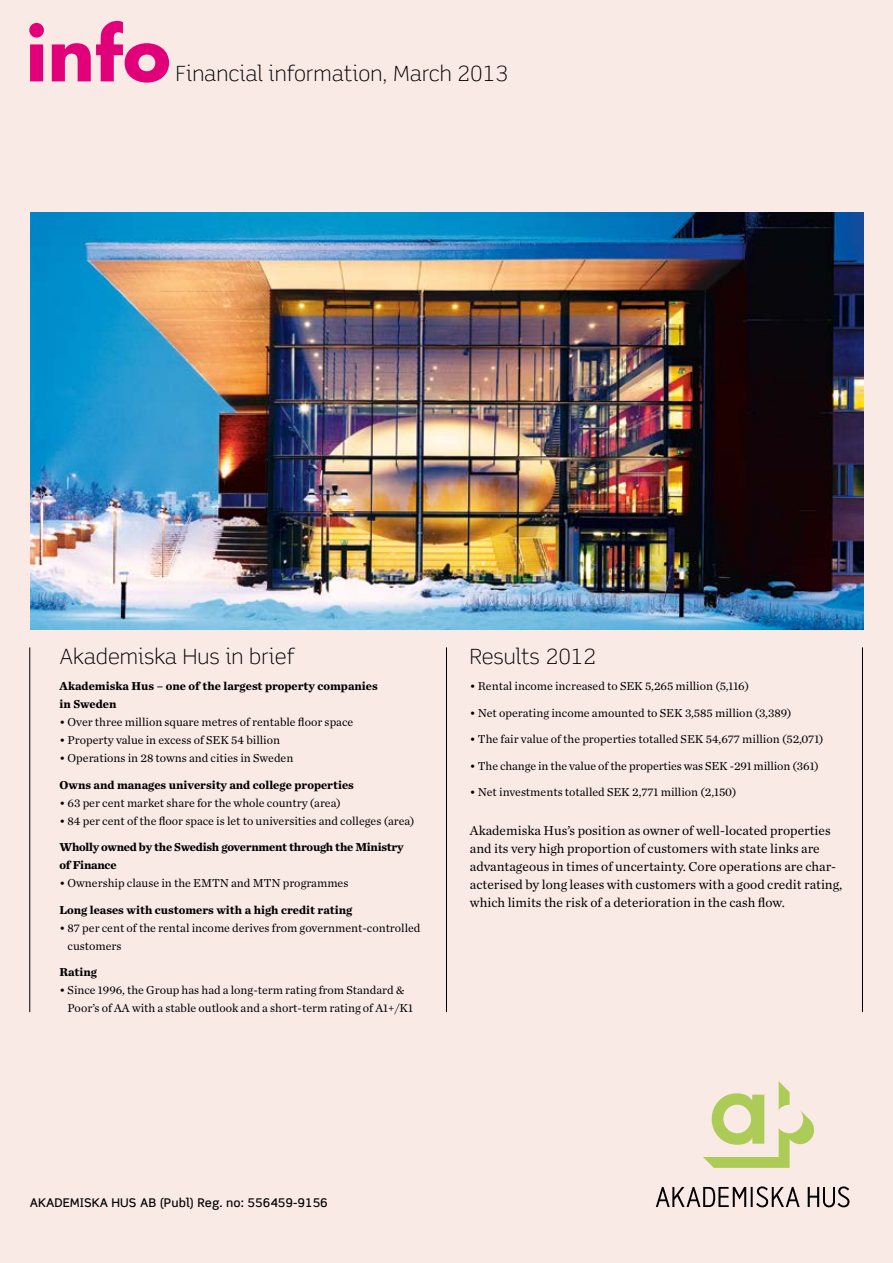
<style>
.page{position:relative;width:893px;height:1263px;background:#f9eae6}
.page>*{position:absolute;margin:0;border:0;box-sizing:border-box;transform-origin:0 0}
.t1{font:700 72px "Futura Std";color:#e2007a}
.t2{font:21px "Scene AH Light";color:#000}
.t3{font:13.5px/18px "Chronicle Text G1";color:#000}
.t4{font:12px/18px "Chronicle Text G1";color:#000}
.t5{font:700 12px/18px "Chronicle Text G1";color:#000}
.t6{font:700 12px/18px "Chronicle Text G1";letter-spacing:-.02em;color:#000}
.t7{font:12px "Scene AH Medium";color:#000}
</style>
<div class="page">
<svg style="left:703px;top:1081px;width:111px;height:87px"></svg>
<svg style="left:808px;top:1186px;width:41px;height:21px"></svg>
<svg style="left:656px;top:1186px;width:144px;height:21px"></svg>
<img style="left:30px;top:213px;width:833px;height:416px">
<hr style="left:29px;top:647px;width:1px;height:365px;background:#000">
<hr style="left:446px;top:647px;width:1px;height:365px;background:#000">
<hr style="left:862px;top:647px;width:1px;height:365px;background:#000">
<h1 class="t1" style="left:26px;top:6px;width:146px">info</h1>
<h2 class="t2" style="left:176px;top:61px;width:334px">Financial information, March 2013</h2>
<h2 class="t2" style="left:60px;top:643px;width:237px">Akademiska Hus in brief</h2>
<p class="t5" style="left:60px;top:676px;width:320px">Akademiska Hus – one of the largest property companies in Sweden</p>
<p class="t4" style="left:60px;top:712px;width:295px">• Over three million square metres of rentable floor space</p>
<p class="t4" style="left:60px;top:730px;width:222px">• Property value in excess of SEK 54 billion</p>
<p class="t4" style="left:60px;top:748px;width:235px">• Operations in 28 towns and cities in Sweden</p>
<p class="t5" style="left:60px;top:775px;width:296px">Owns and manages university and college properties</p>
<p class="t4" style="left:60px;top:793px;width:283px">• 63 per cent market share for the whole country (area)</p>
<p class="t4" style="left:60px;top:811px;width:357px">• 84 per cent of the floor space is let to universities and colleges (area)</p>
<p class="t6" style="left:60px;top:837px;width:345px">Wholly owned by the Swedish government through the Ministry of Finance</p>
<p class="t4" style="left:60px;top:873px;width:290px">• Ownership clause in the EMTN and MTN programmes</p>
<p class="t5" style="left:60px;top:900px;width:294px">Long leases with customers with a high credit rating</p>
<p class="t4" style="left:68px;top:918px;width:354px;text-indent:-8px">• 87 per cent of the rental income derives from government-controlled customers</p>
<p class="t5" style="left:60px;top:962px;width:39px">Rating</p>
<p class="t4" style="left:68px;top:980px;width:347px;text-indent:-8px">• Since 1996, the Group has had a long-term rating from Standard &amp;<br>Poor’s of AA with a stable outlook and a short-term rating of A1+/K1</p>
<h2 class="t2" style="left:470px;top:643px;width:128px">Results 2012</h2>
<p class="t4" style="left:470px;top:676px;width:281px">• Rental income increased to SEK 5,265 million (5,116)</p>
<p class="t4" style="left:470px;top:703px;width:323px">• Net operating income amounted to SEK 3,585 million (3,389)</p>
<p class="t4" style="left:470px;top:729px;width:355px">• The fair value of the properties totalled SEK 54,677 million (52,071)</p>
<p class="t4" style="left:470px;top:756px;width:350px">• The change in the value of the properties was SEK -291 million (361)</p>
<p class="t4" style="left:470px;top:782px;width:268px">• Net investments totalled SEK 2,771 million (2,150)</p>
<p class="t3" style="left:470px;top:821px;width:374px">Akademiska Hus’s position as owner of well-located properties and its very high proportion of customers with state links are advantageous in times of uncertainty. Core operations are char&shy;acterised by long leases with customers with a good credit rating, which limits the risk of a deterioration in the cash flow.</p>
<p class="t7" style="left:30px;top:1195px;width:300px">AKADEMISKA HUS AB (Publ) Reg. no: 556459-9156</p>
</div>
